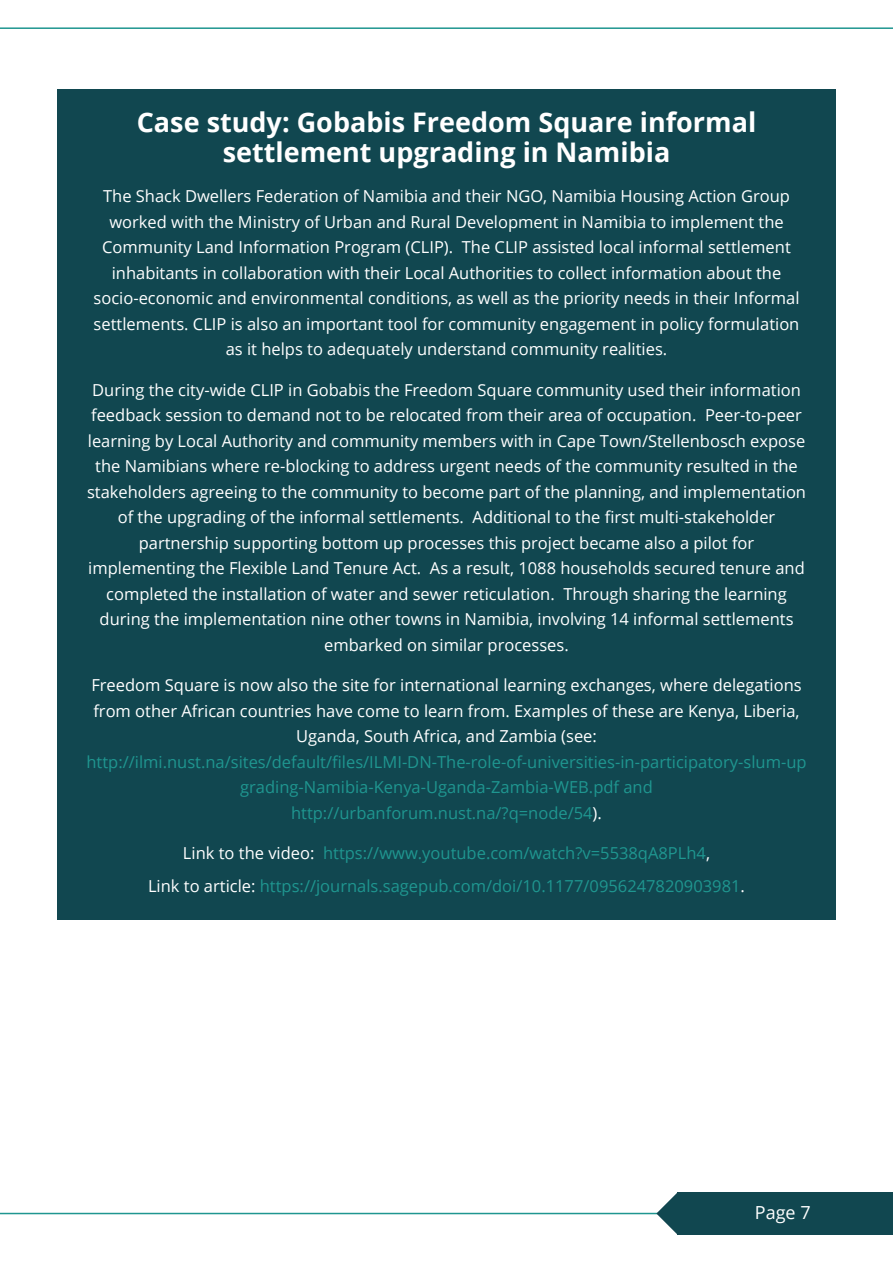
<style>
.page{position:relative;width:893px;height:1263px;background:#fff}
.page>*{position:absolute;margin:0;border:0;box-sizing:border-box;transform-origin:0 0}
.t1{font:700 27px/30px "Open Sans";color:#fff;text-align:center}
.t2{font:18px "Open Sans";color:#fff}
.t3{font:16.5px/25.5px "Open Sans";color:#fff;text-align:center}
.t4{font:16.5px/25.5px "Open Sans";color:#1f9690;text-align:center}
.s1{color:#fff}
</style>
<div class="page">
<hr style="left:0;top:1213px;width:752px;height:1px;background:#1f9690">
<div style="left:678px;top:1192px;width:215px;height:43px;background:#114750"></div>
<hr style="left:0;top:27px;width:893px;height:2px;background:#1f9690">
<svg style="left:656px;top:1192px;width:22px;height:43px"></svg>
<div style="left:57px;top:90px;width:779px;height:830px;background:#114750"></div>
<h1 class="t1" style="left:137px;top:110px;width:621px">Case study: Gobabis Freedom Square informal settlement upgrading in Namibia</h1>
<p class="t3" style="left:94px;top:185px;width:707px">The Shack Dwellers Federation of Namibia and their NGO, Namibia Housing Action Group worked with the Ministry of Urban and Rural Development in Namibia to implement the Community Land Information Program (CLIP). The CLIP assisted local informal settlement inhabitants in collaboration with their Local Authorities to collect information about the socio-economic and environmental conditions, as well as the priority needs in their Informal settlements. CLIP is also an important tool for community engagement in policy formulation as it helps to adequately understand community realities.</p>
<p class="t3" style="left:87px;top:376px;width:721px">During the city-wide CLIP in Gobabis the Freedom Square community used their information feedback session to demand not to be relocated from their area of occupation. Peer-to-peer learning by Local Authority and community members with in Cape Town/Stellenbosch expose the Namibians where re-blocking to address urgent needs of the community resulted in the stakeholders agreeing to the community to become part of the planning, and implementation of the upgrading of the informal settlements. Additional to the first multi-stakeholder partnership supporting bottom up processes this project became also a pilot for implementing the Flexible Land Tenure Act. As a result, 1088 households secured tenure and completed the installation of water and sewer reticulation. Through sharing the learning during the implementation nine other towns in Namibia, involving 14 informal settlements embarked on similar processes.</p>
<p class="t3" style="left:91px;top:672px;width:712px">Freedom Square is now also the site for international learning exchanges, where delegations from other African countries have come to learn from. Examples of these are Kenya, Liberia,<br>Uganda, South Africa, and Zambia (see:</p>
<p class="t4" style="left:86px;top:748px;width:722px">http://ilmi.nust.na/sites/default/files/ILMI-DN-The-role-of-universities-in-participatory-slum-up grading-Namibia-Kenya-Uganda-Zambia-WEB.pdf and http://urbanforum.nust.na/?q=node/54<span class="s1">).</span></p>
<p class="t4" style="left:148px;top:836px;width:598px;line-height:33px"><span class="s1">Link to the video:</span> https://www.youtube.com/watch?v=5538qA8PLh4<span class="s1">,<br>Link to article:</span> https://journals.sagepub.com/doi/10.1177/0956247820903981<span class="s1">.</span></p>
<p class="t2" style="left:755px;top:1205px;width:57px">Page 7</p>
</div>
